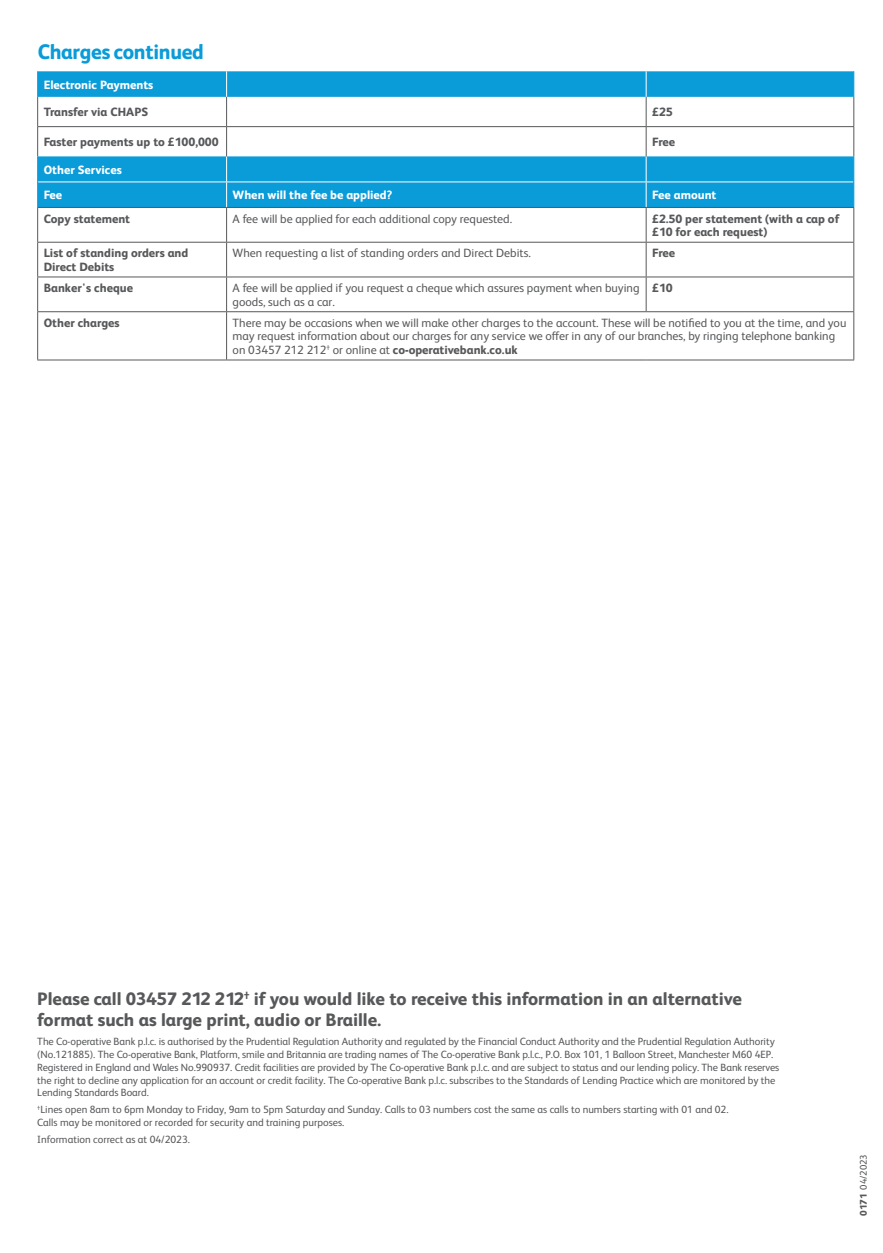
<style>
.page{position:relative;width:883px;height:1253px;background:#fff}
.page>*{position:absolute;margin:0;border:0;box-sizing:border-box;transform-origin:0 0}
.t1{font:800 21px "Coop Bank";letter-spacing:-.015em;color:#0a9bd9}
.t2{font:800 18px/21.6px "Coop Bank";letter-spacing:-.005em;color:#57585a}
.Paragraph_Style_1{font:12px/13.5px "Coop Bank";color:#57585a}
.heavy{font:800 12px/13.5px "Coop Bank";color:#57585a}
.heavy-2{font:800 12px "Coop Bank";color:#fff}
.Paragraph_Style_1-2{font:800 12px "Coop Bank";color:#fff}
.t3{font:10.5px/12.8px "Coop Bank";letter-spacing:-.005em;color:#57585a}
.t4{font:9.75px "Coop Bank";color:#57585a}
.s1{font-weight:800}
</style>
<div class="page">
<svg style="left:38px;top:71px;width:815px;height:136px;fill:#0a9bd9"></svg>
<hr style="left:38px;top:181px;width:188px;height:1px;background:#fff">
<hr style="left:226px;top:181px;width:420px;height:1px;background:#fff">
<hr style="left:646px;top:181px;width:207px;height:1px;background:#fff">
<hr style="left:37px;top:126px;width:189px;height:1px;background:#57585a">
<hr style="left:226px;top:126px;width:420px;height:1px;background:#57585a">
<svg style="left:226px;top:71px;width:1px;height:136px"></svg>
<hr style="left:646px;top:126px;width:208px;height:1px;background:#57585a">
<svg style="left:645px;top:71px;width:1px;height:136px"></svg>
<hr style="left:37px;top:207px;width:189px;height:1px;background:#57585a">
<hr style="left:37px;top:208px;width:1px;height:34px;background:#57585a">
<hr style="left:226px;top:207px;width:420px;height:1px;background:#57585a">
<hr style="left:226px;top:208px;width:1px;height:34px;background:#57585a">
<hr style="left:646px;top:207px;width:208px;height:1px;background:#57585a">
<hr style="left:645px;top:208px;width:1px;height:34px;background:#57585a">
<hr style="left:853px;top:208px;width:1px;height:34px;background:#57585a">
<hr style="left:37px;top:242px;width:189px;height:1px;background:#57585a">
<hr style="left:37px;top:242px;width:1px;height:34px;background:#57585a">
<hr style="left:226px;top:242px;width:420px;height:1px;background:#57585a">
<hr style="left:226px;top:242px;width:1px;height:34px;background:#57585a">
<hr style="left:646px;top:242px;width:208px;height:1px;background:#57585a">
<hr style="left:645px;top:242px;width:1px;height:34px;background:#57585a">
<hr style="left:853px;top:242px;width:1px;height:34px;background:#57585a">
<hr style="left:37px;top:276px;width:189px;height:1px;background:#57585a">
<hr style="left:37px;top:277px;width:1px;height:34px;background:#57585a">
<hr style="left:226px;top:276px;width:420px;height:1px;background:#57585a">
<hr style="left:226px;top:277px;width:1px;height:34px;background:#57585a">
<hr style="left:646px;top:276px;width:208px;height:1px;background:#57585a">
<hr style="left:645px;top:277px;width:1px;height:34px;background:#57585a">
<hr style="left:853px;top:277px;width:1px;height:34px;background:#57585a">
<hr style="left:37px;top:311px;width:189px;height:1px;background:#57585a">
<hr style="left:37px;top:312px;width:1px;height:47px;background:#57585a">
<hr style="left:226px;top:311px;width:420px;height:1px;background:#57585a">
<hr style="left:226px;top:312px;width:1px;height:47px;background:#57585a">
<hr style="left:646px;top:311px;width:208px;height:1px;background:#57585a">
<hr style="left:853px;top:312px;width:1px;height:47px;background:#57585a">
<hr style="left:37px;top:359px;width:189px;height:1px;background:#57585a">
<hr style="left:226px;top:359px;width:420px;height:1px;background:#57585a">
<hr style="left:646px;top:359px;width:208px;height:1px;background:#57585a">
<svg style="left:37px;top:71px;width:1px;height:136px"></svg>
<svg style="left:853px;top:71px;width:1px;height:136px"></svg>
<p class="t1" style="left:38px;top:37px;width:168px">Charges continued</p>
<p class="heavy-2" style="left:44px;top:76px;width:111px">Electronic Payments</p>
<p class="heavy" style="left:44px;top:105px;width:106px">Transfer via CHAPS</p>
<p class="heavy" style="left:652px;top:105px;width:22px">£25</p>
<p class="heavy" style="left:44px;top:135px;width:176px">Faster payments up to £100,000</p>
<p class="heavy" style="left:652px;top:135px;width:25px">Free</p>
<p class="heavy-2" style="left:44px;top:161px;width:80px">Other Services</p>
<p class="heavy-2" style="left:44px;top:186px;width:20px">Fee</p>
<p class="Paragraph_Style_1-2" style="left:232px;top:186px;width:161px">When will the fee be applied?</p>
<p class="heavy-2" style="left:652px;top:186px;width:66px">Fee amount</p>
<p class="heavy" style="left:44px;top:211px;width:88px">Copy statement</p>
<p class="Paragraph_Style_1" style="left:232px;top:211px;width:281px">A fee will be applied for each additional copy requested.</p>
<p class="heavy" style="left:652px;top:211px;width:188px">£2.50 per statement (with a cap of £10 for each request)</p>
<p class="heavy" style="left:44px;top:246px;width:146px">List of standing orders and<br>Direct Debits</p>
<p class="Paragraph_Style_1" style="left:232px;top:246px;width:300px">When requesting a list of standing orders and Direct Debits.</p>
<p class="heavy" style="left:652px;top:246px;width:25px">Free</p>
<p class="heavy" style="left:44px;top:281px;width:91px">Banker's cheque</p>
<p class="Paragraph_Style_1" style="left:232px;top:281px;width:408px">A fee will be applied if you request a cheque which assures payment when buying goods, such as a car.</p>
<p class="heavy" style="left:652px;top:281px;width:22px">£10</p>
<p class="heavy" style="left:44px;top:315px;width:77px">Other charges</p>
<p class="Paragraph_Style_1" style="left:232px;top:315px;width:615px">There may be occasions when we will make other charges to the account. These will be notified to you at the time, and you may request information about our charges for any service we offer in any of our branches, by ringing telephone banking on 03457 212 212<sup>†</sup> or online at <span class="s1">co-operativebank.co.uk</span></p>
<p class="t2" style="left:37px;top:986px;width:706px">Please call 03457 212 212<sup>†</sup> if you would like to receive this information in an alternative format such as large print, audio or Braille.</p>
<p class="t3" style="left:37px;top:1034px;width:743px">The Co-operative Bank p.l.c. is authorised by the Prudential Regulation Authority and regulated by the Financial Conduct Authority and the Prudential Regulation Authority (No.121885). The Co-operative Bank, Platform, smile and Britannia are trading names of The Co-operative Bank p.l.c., P.O. Box 101, 1 Balloon Street, Manchester M60 4EP.<br>Registered in England and Wales No.990937. Credit facilities are provided by The Co-operative Bank p.l.c. and are subject to status and our lending policy. The Bank reserves the right to decline any application for an account or credit facility. The Co-operative Bank p.l.c. subscribes to the Standards of Lending Practice which are monitored by the Lending Standards Board.</p>
<p class="t3" style="left:37px;top:1102px;width:692px"><sup>†</sup>Lines open 8am to 6pm Monday to Friday, 9am to 5pm Saturday and Sunday. Calls to 03 numbers cost the same as calls to numbers starting with 01 and 02.<br>Calls may be monitored or recorded for security and training purposes.</p>
<p class="t3" style="left:37px;top:1132px;width:154px">Information correct as at 04/2023.</p>
<p class="t4" style="left:857px;top:1215px;width:63px;rotate:-90deg"><span class="s1">0171</span> 04/2023</p>
</div>
